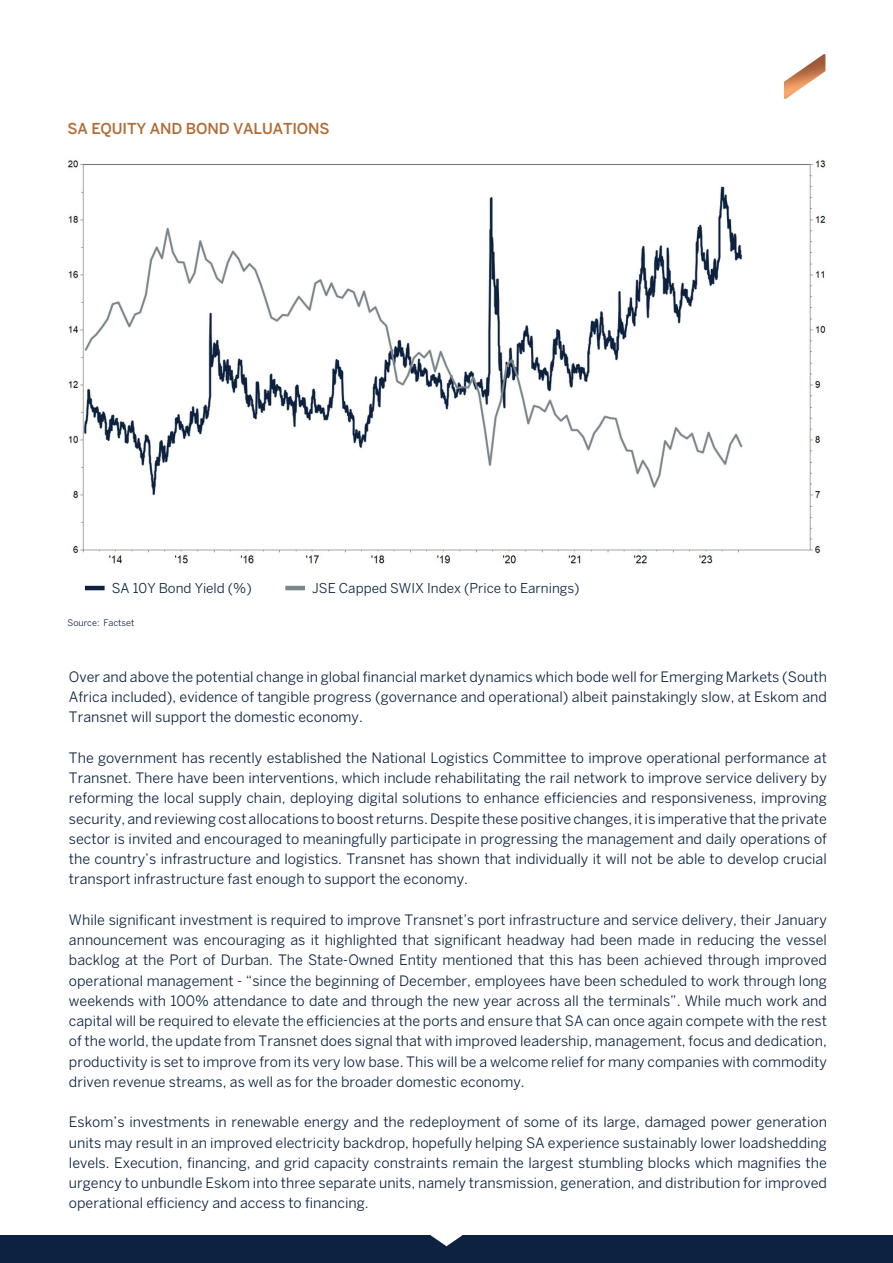
<style>
.page{position:relative;width:893px;height:1263px;background:#fff}
.page>*{position:absolute;margin:0;border:0;box-sizing:border-box;transform-origin:0 0}
.t1{font:500 15px "Benton Sans";letter-spacing:-.01em;color:#b16c36}
.t2{font:14.25px/20.2px "Benton Sans";color:#0d2240;text-align:justify}
.t3{font:13.5px "Benton Sans";color:#0d2240}
.t4{font:9px "Benton Sans";color:#0d2240}
</style>
<div class="page">
<img style="left:68px;top:160px;width:759px;height:404px">
<div style="left:0;top:1235px;width:893px;height:28px;background:#0d2240"></div>
<svg style="left:431px;top:1235px;width:31px;height:11px"></svg>
<hr style="left:85px;top:586px;width:20px;height:4px;background:#0d2240">
<hr style="left:285px;top:586px;width:20px;height:4px;background:#7d868c">
<img style="left:784px;top:54px;width:41px;height:45px">
<p class="t1" style="left:68px;top:120px;width:264px">SA EQUITY AND BOND VALUATIONS</p>
<p class="t3" style="left:112px;top:580px;width:141px">SA 10Y Bond Yield (%)</p>
<p class="t3" style="left:312px;top:580px;width:269px">JSE Capped SWIX Index (Price to Earnings)</p>
<p class="t4" style="left:68px;top:617px;width:68px">Source: Factset</p>
<p class="t2" style="left:69px;top:666px;width:759px">Over and above the potential change in global financial market dynamics which bode well for Emerging Markets (South Africa included), evidence of tangible progress (governance and operational) albeit painstakingly slow, at Eskom and Transnet will support the domestic economy.</p>
<p class="t2" style="left:69px;top:747px;width:759px">The government has recently established the National Logistics Committee to improve operational performance at Transnet. There have been interventions, which include rehabilitating the rail network to improve service delivery by reforming the local supply chain, deploying digital solutions to enhance efficiencies and responsiveness, improving security, and reviewing cost allocations to boost returns. Despite these positive changes, it is imperative that the private sector is invited and encouraged to meaningfully participate in progressing the management and daily operations of the country’s infrastructure and logistics. Transnet has shown that individually it will not be able to develop crucial transport infrastructure fast enough to support the economy.</p>
<p class="t2" style="left:69px;top:909px;width:760px">While significant investment is required to improve Transnet’s port infrastructure and service delivery, their January announcement was encouraging as it highlighted that significant headway had been made in reducing the vessel backlog at the Port of Durban. The State-Owned Entity mentioned that this has been achieved through improved operational management - “since the beginning of December, employees have been scheduled to work through long weekends with 100% attendance to date and through the new year across all the terminals”. While much work and capital will be required to elevate the efficiencies at the ports and ensure that SA can once again compete with the rest of the world, the update from Transnet does signal that with improved leadership, management, focus and dedication, productivity is set to improve from its very low base. This will be a welcome relief for many companies with commodity driven revenue streams, as well as for the broader domestic economy.</p>
<p class="t2" style="left:69px;top:1112px;width:759px">Eskom’s investments in renewable energy and the redeployment of some of its large, damaged power generation units may result in an improved electricity backdrop, hopefully helping SA experience sustainably lower loadshedding levels. Execution, financing, and grid capacity constraints remain the largest stumbling blocks which magnifies the urgency to unbundle Eskom into three separate units, namely transmission, generation, and distribution for improved operational efficiency and access to financing.</p>
</div>
